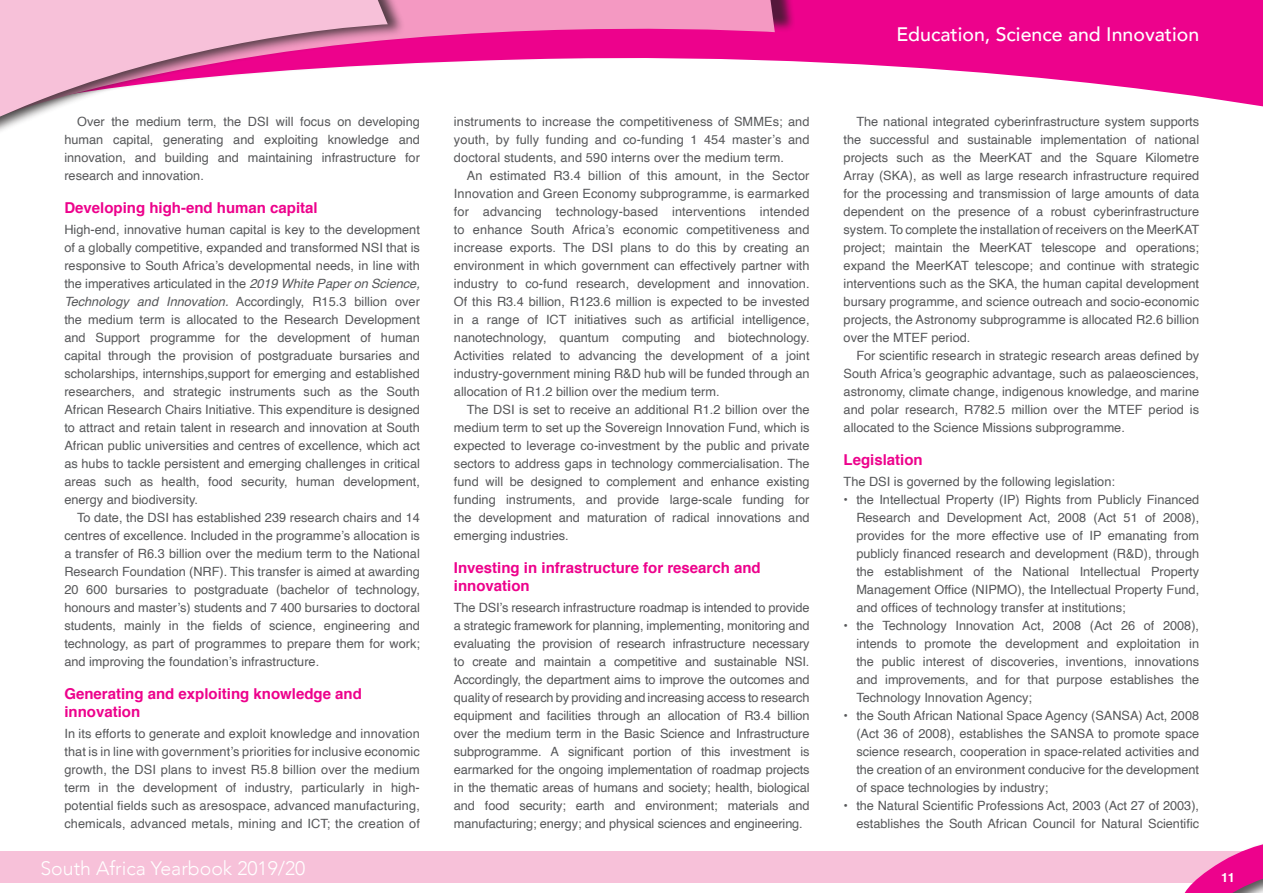
<style>
.page{position:relative;width:1263px;height:893px;background:#fff}
.page>*{position:absolute;margin:0;border:0;box-sizing:border-box;transform-origin:0 0}
.t1{font:500 19.5px "Avenir";color:#fff}
.t2{font:300 19.5px "Avenir";color:#fff}
.Heading2{font:700 15px "Helvetica";color:#ed028c}
.Heading1{font:700 15px "Helvetica";color:#ed028c}
.Heading2-2{font:12.75px/18px "Helvetica";color:#57585a;text-align:justify}
.t3{font:700 12.75px "Helvetica";color:#fff}
.s1{font-style:italic}
</style>
<div class="page">
<div style="left:0;top:851px;width:1245px;height:32px;background:#f7c1d9"></div>
<svg style="left:795px;top:0;width:468px;height:107px;fill:#ed028c"></svg>
<div style="left:0;top:0;width:795px;height:163px;background:#231f20;opacity:.75"></div>
<svg style="left:406px;top:0;width:369px;height:163px"></svg>
<div style="left:0;top:0;width:406px;height:250px;background:#231f20;opacity:.75"></div>
<svg style="left:0;top:0;width:388px;height:239px"></svg>
<svg style="left:1184px;top:844px;width:79px;height:49px"></svg>
<p class="Heading2-2" style="left:64px;top:113px;width:357px;text-indent:13px">Over the medium term, the DSI will focus on developing human capital, generating and exploiting knowledge and innovation, and building and maintaining infrastructure for research and innovation.</p>
<p class="Heading2" style="left:64px;top:196px;width:255px">Developing high‐end human capital</p>
<p class="Heading2-2" style="left:64px;top:221px;width:357px">High‐end, innovative human capital is key to the development of a globally competitive, expanded and transformed NSI that is responsive to South Africa’s developmental needs, in line with the imperatives articulated in the <span class="s1">2019 White Paper on Science, Technology and Innovation.</span> Accordingly, R15.3 billion over the medium term is allocated to the Research Development and Support programme for the development of human capital through the provision of postgraduate bursaries and scholarships, internships,support for emerging and established researchers, and strategic instruments such as the South African Research Chairs Initiative. This expenditure is designed to attract and retain talent in research and innovation at South African public universities and centres of excellence, which act as hubs to tackle persistent and emerging challenges in critical areas such as health, food security, human development, energy and biodiversity.</p>
<p class="Heading2-2" style="left:64px;top:509px;width:357px;text-indent:13px">To date, the DSI has established 239 research chairs and 14 centres of excellence. Included in the programme’s allocation is a transfer of R6.3 billion over the medium term to the National Research Foundation (NRF). This transfer is aimed at awarding 20 600 bursaries to postgraduate (bachelor of technology, honours and master’s) students and 7 400 bursaries to doctoral students, mainly in the fields of science, engineering and technology, as part of programmes to prepare them for work; and improving the foundation’s infrastructure.</p>
<p class="Heading2" style="left:64px;top:682px;width:299px">Generating and exploiting knowledge and</p>
<p class="Heading2" style="left:64px;top:700px;width:77px">innovation</p>
<p class="Heading2-2" style="left:64px;top:725px;width:357px">In its efforts to generate and exploit knowledge and innovation that is in line with government’s priorities for inclusive economic growth, the DSI plans to invest R5.8 billion over the medium term in the development of industry, particularly in high‐ potential fields such as aresospace, advanced manufacturing, chemicals, advanced metals, mining and ICT; the creation of</p>
<h1 class="t2" style="left:40px;top:856px;width:267px">South Africa Yearbook 2019/20</h1>
<p class="Heading2-2" style="left:454px;top:113px;width:357px">instruments to increase the competitiveness of SMMEs; and youth, by fully funding and co‐funding 1 454 master’s and doctoral students, and 590 interns over the medium term.</p>
<p class="Heading2-2" style="left:454px;top:167px;width:357px;text-indent:13px">An estimated R3.4 billion of this amount, in the Sector Innovation and Green Economy subprogramme, is earmarked for advancing technology‐based interventions intended to enhance South Africa’s economic competitiveness and increase exports. The DSI plans to do this by creating an environment in which government can effectively partner with industry to co‐fund research, development and innovation.<br>Of this R3.4 billion, R123.6 million is expected to be invested in a range of ICT initiatives such as artificial intelligence, nanotechnology, quantum computing and biotechnology.<br>Activities related to advancing the development of a joint industry‐government mining R&amp;D hub will be funded through an allocation of R1.2 billion over the medium term.</p>
<p class="Heading2-2" style="left:454px;top:401px;width:357px;text-indent:13px">The DSI is set to receive an additional R1.2 billion over the medium term to set up the Sovereign Innovation Fund, which is expected to leverage co‐investment by the public and private sectors to address gaps in technology commercialisation. The fund will be designed to complement and enhance existing funding instruments, and provide large‐scale funding for the development and maturation of radical innovations and emerging industries.</p>
<p class="Heading2" style="left:454px;top:556px;width:308px">Investing in infrastructure for research and</p>
<p class="Heading2" style="left:454px;top:574px;width:77px">innovation</p>
<p class="Heading2-2" style="left:454px;top:599px;width:357px">The DSI’s research infrastructure roadmap is intended to provide a strategic framework for planning, implementing, monitoring and evaluating the provision of research infrastructure necessary to create and maintain a competitive and sustainable NSI.<br>Accordingly, the department aims to improve the outcomes and quality of research by providing and increasing access to research equipment and facilities through an allocation of R3.4 billion over the medium term in the Basic Science and Infrastructure subprogramme. A significant portion of this investment is earmarked for the ongoing implementation of roadmap projects in the thematic areas of humans and society; health, biological and food security; earth and environment; materials and manufacturing; energy; and physical sciences and engineering.</p>
<h1 class="t1" style="left:896px;top:18px;width:304px">Education, Science and Innovation</h1>
<p class="Heading2-2" style="left:843px;top:113px;width:357px;text-indent:13px">The national integrated cyberinfrastructure system supports the successful and sustainable implementation of national projects such as the MeerKAT and the Square Kilometre Array (SKA), as well as large research infrastructure required for the processing and transmission of large amounts of data dependent on the presence of a robust cyberinfrastructure system. To complete the installation of receivers on the MeerKAT project; maintain the MeerKAT telescope and operations; expand the MeerKAT telescope; and continue with strategic interventions such as the SKA, the human capital development bursary programme, and science outreach and socio-economic projects, the Astronomy subprogramme is allocated R2.6 billion over the MTEF period.</p>
<p class="Heading2-2" style="left:843px;top:347px;width:357px;text-indent:13px">For scientific research in strategic research areas defined by South Africa’s geographic advantage, such as palaeosciences, astronomy, climate change, indigenous knowledge, and marine and polar research, R782.5 million over the MTEF period is allocated to the Science Missions subprogramme.</p>
<p class="Heading1" style="left:843px;top:448px;width:81px">Legislation</p>
<p class="Heading2-2" style="left:843px;top:473px;width:273px">The DSI is governed by the following legislation:</p>
<p class="Heading2-2" style="left:856px;top:491px;width:344px;text-indent:-13px">• the Intellectual Property (IP) Rights from Publicly Financed Research and Development Act, 2008 (Act 51 of 2008), provides for the more effective use of IP emanating from publicly financed research and development (R&amp;D), through the establishment of the National Intellectual Property Management Office (NIPMO), the Intellectual Property Fund, and offices of technology transfer at institutions;</p>
<p class="Heading2-2" style="left:856px;top:617px;width:344px;text-indent:-13px">• the Technology Innovation Act, 2008 (Act 26 of 2008), intends to promote the development and exploitation in the public interest of discoveries, inventions, innovations and improvements, and for that purpose establishes the Technology Innovation Agency;</p>
<p class="Heading2-2" style="left:856px;top:707px;width:344px;text-indent:-13px">• the South African National Space Agency (SANSA) Act, 2008 (Act 36 of 2008), establishes the SANSA to promote space science research, cooperation in space-related activities and the creation of an environment conducive for the development of space technologies by industry;</p>
<p class="Heading2-2" style="left:843px;top:797px;width:357px;text-align:right">• the Natural Scientific Professions Act, 2003 (Act 27 of 2003), establishes the South African Council for Natural Scientific</p>
<p class="t3" style="left:1221px;top:867px;width:15px">11</p>
</div>
